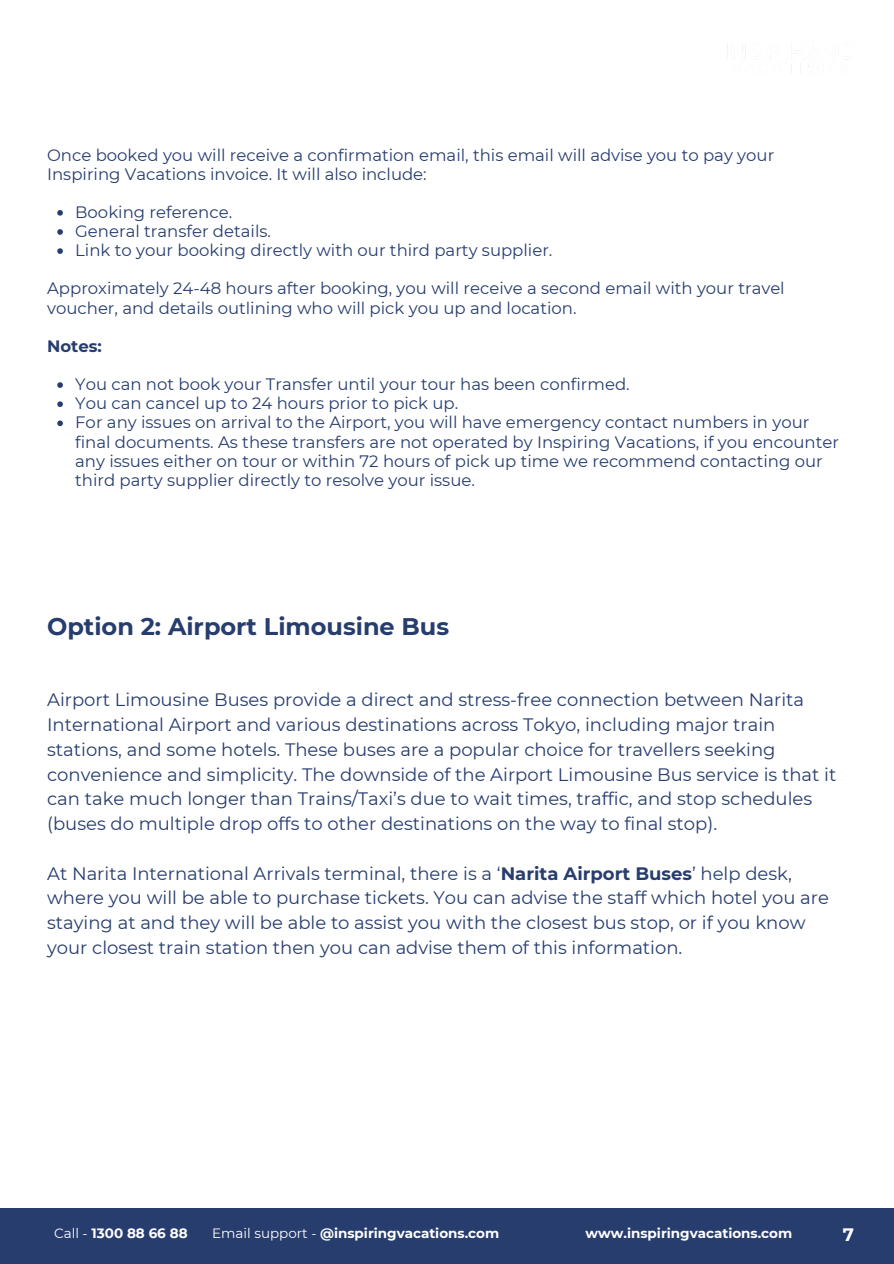
<style>
.page{position:relative;width:894px;height:1264px;background:#fff}
.page>*{position:absolute;margin:0;border:0;box-sizing:border-box;transform-origin:0 0}
.t1{font:700 24px "Montserrat";color:#273d6e}
.t2{font:18px/24.8px "Montserrat";color:#273d6e}
.t3{font:700 18px "Montserrat";color:#fff}
.t4{font:16.5px/19.2px "Montserrat";color:#273d6e}
.t5{font:700 16.5px "Montserrat";color:#273d6e}
.t6{font:700 13.5px "Montserrat";color:#fff}
.s1{font-weight:700}
.s2{font-weight:400}
</style>
<div class="page">
<div style="left:0;top:1208px;width:893px;height:55px;background:#273d6e"></div>
<img style="left:727px;top:43px;width:121px;height:30px">
<svg style="left:57px;top:210px;width:6px;height:6px"></svg>
<svg style="left:57px;top:229px;width:6px;height:6px"></svg>
<svg style="left:57px;top:248px;width:6px;height:6px"></svg>
<svg style="left:57px;top:382px;width:6px;height:6px"></svg>
<svg style="left:57px;top:401px;width:6px;height:6px"></svg>
<svg style="left:57px;top:420px;width:6px;height:6px"></svg>
<p class="t4" style="left:47px;top:145px;width:728px">Once booked you will receive a confirmation email, this email will advise you to pay your<br>Inspiring Vacations invoice. It will also include:</p>
<h3 class="t4" style="left:75px;top:202px;width:158px">Booking reference.</h3>
<p class="t4" style="left:75px;top:221px;width:197px">General transfer details.</p>
<p class="t4" style="left:75px;top:241px;width:478px">Link to your booking directly with our third party supplier.</p>
<p class="t4" style="left:47px;top:279px;width:738px">Approximately 24-48 hours after booking, you will receive a second email with your travel voucher, and details outlining who will pick you up and location.</p>
<h3 class="t5" style="left:47px;top:336px;width:56px">Notes:</h3>
<h2 class="t4" style="left:75px;top:374px;width:556px">You can not book your Transfer until your tour has been confirmed.</h2>
<p class="t4" style="left:75px;top:394px;width:384px">You can cancel up to 24 hours prior to pick up.</p>
<p class="t4" style="left:75px;top:413px;width:765px">For any issues on arrival to the Airport, you will have emergency contact numbers in your final documents. As these transfers are not operated by Inspiring Vacations, if you encounter any issues either on tour or within 72 hours of pick up time we recommend contacting our third party supplier directly to resolve your issue.</p>
<h3 class="t1" style="left:47px;top:612px;width:403px">Option 2: Airport Limousine Bus</h3>
<p class="t2" style="left:47px;top:687px;width:790px">Airport Limousine Buses provide a direct and stress-free connection between Narita International Airport and various destinations across Tokyo, including major train stations, and some hotels. These buses are a popular choice for travellers seeking convenience and simplicity. The downside of the Airport Limousine Bus service is that it can take much longer than Trains/Taxi’s due to wait times, traffic, and stop schedules (buses do multiple drop offs to other destinations on the way to final stop).</p>
<p class="t2" style="left:47px;top:860px;width:783px">At Narita International Arrivals terminal, there is a ‘<span class="s1">Narita Airport Buses</span>’ help desk, where you will be able to purchase tickets. You can advise the staff which hotel you are staying at and they will be able to assist you with the closest bus stop, or if you know your closest train station then you can advise them of this information.</p>
<p class="t6" style="left:54px;top:1224px;width:135px"><span class="s2">Call -</span> 1300 88 66 88</p>
<h1 class="t6" style="left:212px;top:1224px;width:288px"><span class="s2">Email support -</span> @inspiringvacations.com</h1>
<h3 class="t6" style="left:585px;top:1224px;width:208px">www.inspiringvacations.com</h3>
<p class="t3" style="left:842px;top:1223px;width:13px">7</p>
</div>
